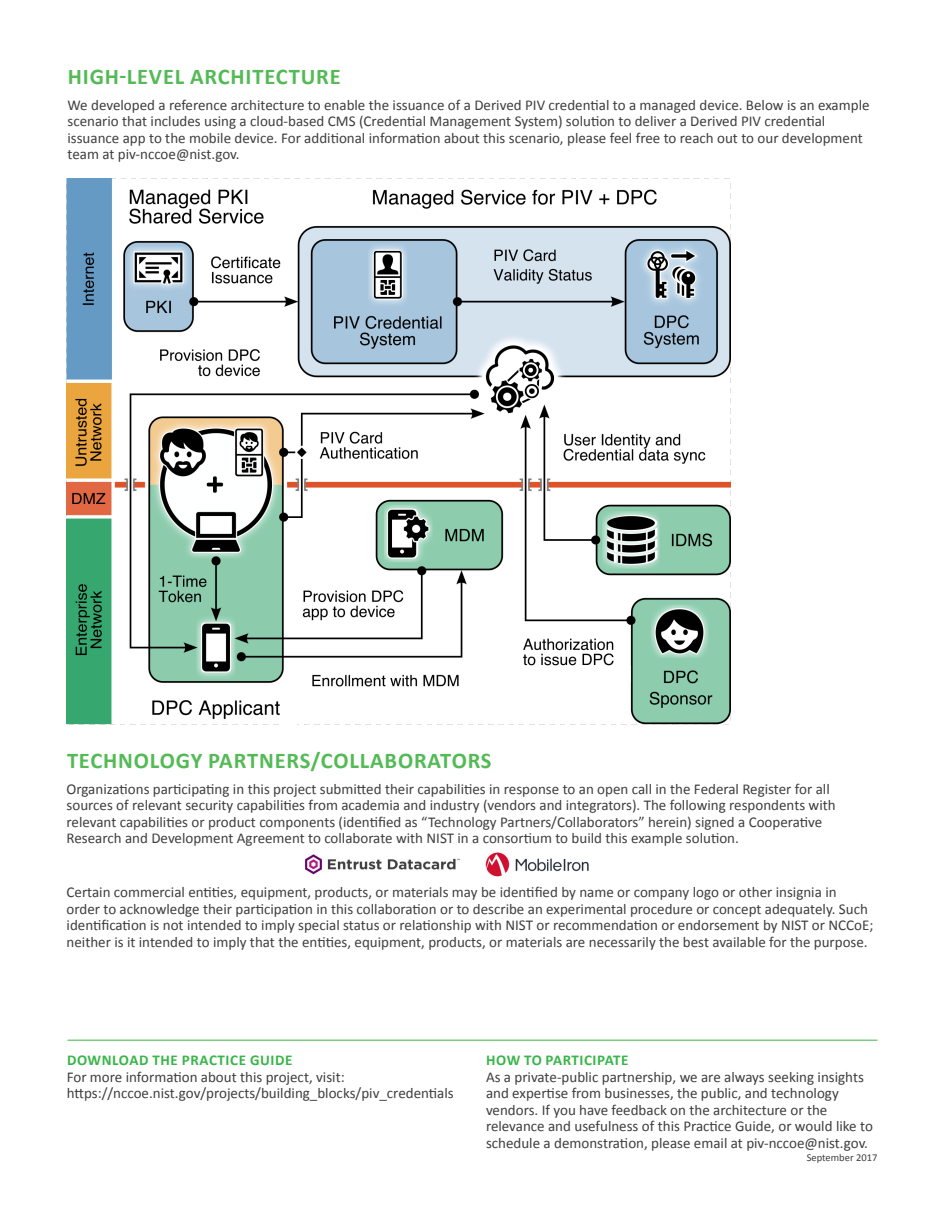
<style>
.page{position:relative;width:945px;height:1215px;background:#fff}
.page>*{position:absolute;margin:0;border:0;box-sizing:border-box;transform-origin:0 0}
.Section_Title__Bigge{font:700 22.5px "Calibri";letter-spacing:.035em;color:#54ba56}
.Paragraph{font:15px/16.5px "Calibri";color:#3e3e3f}
.Paragraph_Title{font:700 15px "Calibri";letter-spacing:.035em;color:#3ab54a}
.Date{font:10.5px "Calibri";color:#3e3e3f}
.s1{font-weight:700;color:#3ab54a}
</style>
<div class="page">
<hr style="left:68px;top:1040px;width:810px;height:1px;background:#3ab54a">
<img style="left:305px;top:852px;width:284px;height:25px">
<img style="left:67px;top:178px;width:664px;height:546px">
<p class="Section_Title__Bigge" style="left:68px;top:63px;width:274px">HIGH-LEVEL ARCHITECTURE</p>
<p class="Paragraph" style="left:68px;top:97px;width:804px">We developed a reference architecture to enable the issuance of a Derived PIV credential to a managed device. Below is an example scenario that includes using a cloud-based CMS (Credential Management System) solution to deliver a Derived PIV credential issuance app to the mobile device. For additional information about this scenario, please feel free to reach out to our development team at piv-nccoe@nist.gov.</p>
<p class="Section_Title__Bigge" style="left:67px;top:746px;width:426px">TECHNOLOGY PARTNERS/COLLABORATORS</p>
<p class="Paragraph" style="left:67px;top:780px;width:771px">Organizations participating in this project submitted their capabilities in response to an open call in the Federal Register for all sources of relevant security capabilities from academia and industry (vendors and integrators). The following respondents with relevant capabilities or product components (identified as “Technology Partners/Collaborators” herein) signed a Cooperative Research and Development Agreement to collaborate with NIST in a consortium to build this example solution.</p>
<p class="Paragraph" style="left:67px;top:884px;width:808px">Certain commercial entities, equipment, products, or materials may be identified by name or company logo or other insignia in order to acknowledge their participation in this collaboration or to describe an experimental procedure or concept adequately. Such identification is not intended to imply special status or relationship with NIST or recommendation or endorsement by NIST or NCCoE; neither is it intended to imply that the entities, equipment, products, or materials are necessarily the best available for the purpose.</p>
<p class="Paragraph" style="left:67px;top:1052px;width:388px"><span class="s1">DOWNLOAD THE PRACTICE GUIDE<br></span>For more information about this project, visit: https://nccoe.nist.gov/projects/building_blocks/piv_credentials</p>
<p class="Paragraph_Title" style="left:486px;top:1050px;width:144px">HOW TO PARTICIPATE</p>
<p class="Paragraph" style="left:486px;top:1068px;width:388px">As a private-public partnership, we are always seeking insights and expertise from businesses, the public, and technology vendors. If you have feedback on the architecture or the relevance and usefulness of this Practice Guide, or would like to schedule a demonstration, please email at piv-nccoe@nist.gov.</p>
<p class="Date" style="left:807px;top:1151px;width:72px">September 2017</p>
</div>
